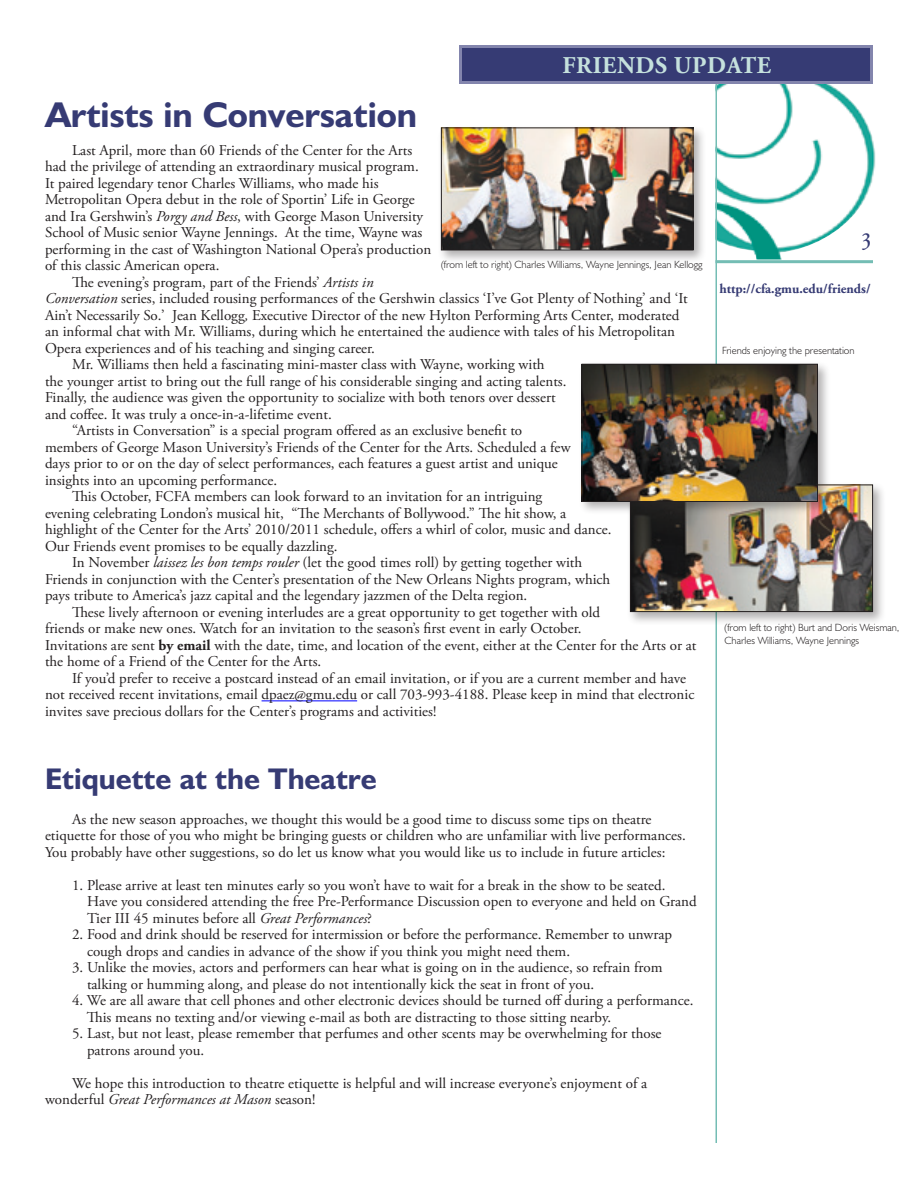
<style>
.page{position:relative;width:918px;height:1188px;background:#fff}
.page>*{position:absolute;margin:0;border:0;box-sizing:border-box;transform-origin:0 0}
.t1{font:700 36px "Humanist 521 BT";color:#363b74}
.t2{font:700 30px "Humanist 521 BT";color:#363b74}
.t3{font:27px "Adobe Garamond Pro";color:#363b74}
.t4{font:700 24px "Adobe Garamond Pro";letter-spacing:.025em;color:#c5e1dd}
.t5{font:15px/16.5px "Adobe Garamond Pro";color:#231f20}
.t6{font:700 13.5px "Adobe Garamond Pro";color:#363b74}
.t7{font:300 10.5px/12.6px "Humanist 521 BT";color:#231f20}
.s1{font-style:italic}
.s2{font-weight:700}
</style>
<div class="page">
<img style="left:717px;top:84px;width:159px;height:176px">
<hr style="left:716px;top:260px;width:157px;height:3px;background:#74bdb4">
<hr style="left:716px;top:45px;width:1px;height:1098px;background:#74bdb4">
<hr style="left:262px;top:700px;width:95px;height:1px;background:#00f">
<div style="left:459px;top:45px;width:414px;height:39px;background:#363b74;border:3px solid #8385ad"></div>
<div style="left:626px;top:481px;width:259px;height:144px;background:#231f20;opacity:.35"></div>
<img style="left:632px;top:487px;width:239px;height:123px">
<div style="left:630px;top:485px;width:243px;height:127px;border:1px solid #231f20"></div>
<div style="left:437px;top:124px;width:269px;height:139px;background:#231f20;opacity:.35"></div>
<img style="left:443px;top:129px;width:248px;height:119px">
<div style="left:441px;top:127px;width:252px;height:123px;border:1px solid #231f20"></div>
<div style="left:578px;top:360px;width:253px;height:155px;background:#231f20;opacity:.35"></div>
<img style="left:584px;top:366px;width:232px;height:134px">
<div style="left:582px;top:364px;width:236px;height:138px;border:1px solid #231f20"></div>
<p class="t1" style="left:45px;top:92px;width:374px">Artists in Conversation</p>
<p class="t4" style="left:563px;top:51px;width:210px">FRIENDS UPDATE</p>
<p class="t5" style="left:45px;top:142px;width:388px;text-indent:27px">Last April, more than 60 Friends of the Center for the Arts had the privilege of attending an extraordinary musical program.<br>It paired legendary tenor Charles Williams, who made his Metropolitan Opera debut in the role of Sportin’ Life in George and Ira Gershwin’s <span class="s1">Porgy and Bess</span>, with George Mason University School of Music senior Wayne Jennings. At the time, Wayne was performing in the cast of Washington National Opera’s production of this classic American opera.</p>
<p class="t5" style="left:45px;top:274px;width:644px;text-indent:27px">The evening’s program, part of the Friends’ <span class="s1">Artists in<br>Conversation</span> series, included rousing performances of the Gershwin classics ‘I’ve Got Plenty of Nothing’ and ‘It Ain’t Necessarily So.’ Jean Kellogg<span class="s1">,</span> Executive Director of the new Hylton Performing Arts Center, moderated an informal chat with Mr. Williams, during which he entertained the audience with tales of his Metropolitan Opera experiences and of his teaching and singing career.</p>
<p class="t5" style="left:45px;top:357px;width:523px;text-indent:27px">Mr. Williams then held a fascinating mini-master class with Wayne, working with the younger artist to bring out the full range of his considerable singing and acting talents.<br>Finally, the audience was given the opportunity to socialize with both tenors over dessert and coffee. It was truly a once-in-a-lifetime event.</p>
<p class="t5" style="left:45px;top:423px;width:527px;text-indent:27px">“Artists in Conversation” is a special program offered as an exclusive benefit to members of George Mason University’s Friends of the Center for the Arts. Scheduled a few days prior to or on the day of select performances, each features a guest artist and unique insights into an upcoming performance.</p>
<p class="t5" style="left:45px;top:489px;width:568px;text-indent:27px">This October, FCFA members can look forward to an invitation for an intriguing<br>evening celebrating London’s musical hit, “The Merchants of Bollywood.” The hit show, a highlight of the Center for the Arts’ 2010/2011 schedule, offers a whirl of color, music and dance.<br>Our Friends event promises to be equally dazzling.</p>
<p class="t5" style="left:45px;top:555px;width:567px;text-indent:27px">In November <span class="s1">laissez les bon temps rouler</span> (let the good times roll) by getting together with<br>Friends in conjunction with the Center’s presentation of the New Orleans Nights program, which pays tribute to America’s jazz capital and the legendary jazzmen of the Delta region.</p>
<p class="t5" style="left:45px;top:604px;width:653px;text-indent:27px">These lively afternoon or evening interludes are a great opportunity to get together with old<br>friends or make new ones. Watch for an invitation to the season’s first event in early October.<br>Invitations are sent <span class="s2">by email</span> with the date, time, and location of the event, either at the Center for the Arts or at the home of a Friend of the Center for the Arts.</p>
<p class="t5" style="left:45px;top:670px;width:651px;text-indent:27px">If you’d prefer to receive a postcard instead of an email invitation, or if you are a current member and have not received recent invitations, email dpaez@gmu.edu or call 703-993-4188. Please keep in mind that electronic invites save precious dollars for the Center’s programs and activities!</p>
<p class="t7" style="left:441px;top:258px;width:263px">(from left to right) Charles Williams, Wayne Jennings, Jean Kellogg</p>
<p class="t3" style="left:860px;top:220px;width:15px">3</p>
<p class="t6" style="left:719px;top:281px;width:153px">http://cfa.gmu.edu/friends/</p>
<p class="t7" style="left:722px;top:344px;width:134px">Friends enjoying the presentation</p>
<p class="t7" style="left:725px;top:621px;width:177px">(from left to right) Burt and Doris Weisman,<br>Charles Williams, Wayne Jennings</p>
<p class="t2" style="left:45px;top:760px;width:333px">Etiquette at the Theatre</p>
<p class="t5" style="left:45px;top:811px;width:642px;text-indent:27px">As the new season approaches, we thought this would be a good time to discuss some tips on theatre etiquette for those of you who might be bringing guests or children who are unfamiliar with live performances.<br>You probably have other suggestions, so do let us know what you would like us to include in future articles:</p>
<p class="t5" style="left:87px;top:877px;width:611px;text-indent:-15px">1. Please arrive at least ten minutes early so you won’t have to wait for a break in the show to be seated.<br>Have you considered attending the free Pre-Performance Discussion open to everyone and held on Grand<br>Tier III 45 minutes before all <span class="s1">Great Performances</span>?</p>
<p class="t5" style="left:87px;top:927px;width:587px;text-indent:-15px">2. Food and drink should be reserved for intermission or before the performance. Remember to unwrap cough drops and candies in advance of the show if you think you might need them.</p>
<p class="t5" style="left:87px;top:960px;width:577px;text-indent:-15px">3. Unlike the movies, actors and performers can hear what is going on in the audience, so refrain from talking or humming along, and please do not intentionally kick the seat in front of you.</p>
<p class="t5" style="left:87px;top:993px;width:608px;text-indent:-15px">4. We are all aware that cell phones and other electronic devices should be turned off during a performance.<br>This means no texting and/or viewing e-mail as both are distracting to those sitting nearby.</p>
<p class="t5" style="left:87px;top:1026px;width:576px;text-indent:-15px">5. Last, but not least, please remember that perfumes and other scents may be overwhelming for those patrons around you.</p>
<p class="t5" style="left:45px;top:1075px;width:604px;text-indent:27px">We hope this introduction to theatre etiquette is helpful and will increase everyone’s enjoyment of a wonderful <span class="s1">Great Performances at Mason</span> season!</p>
</div>
